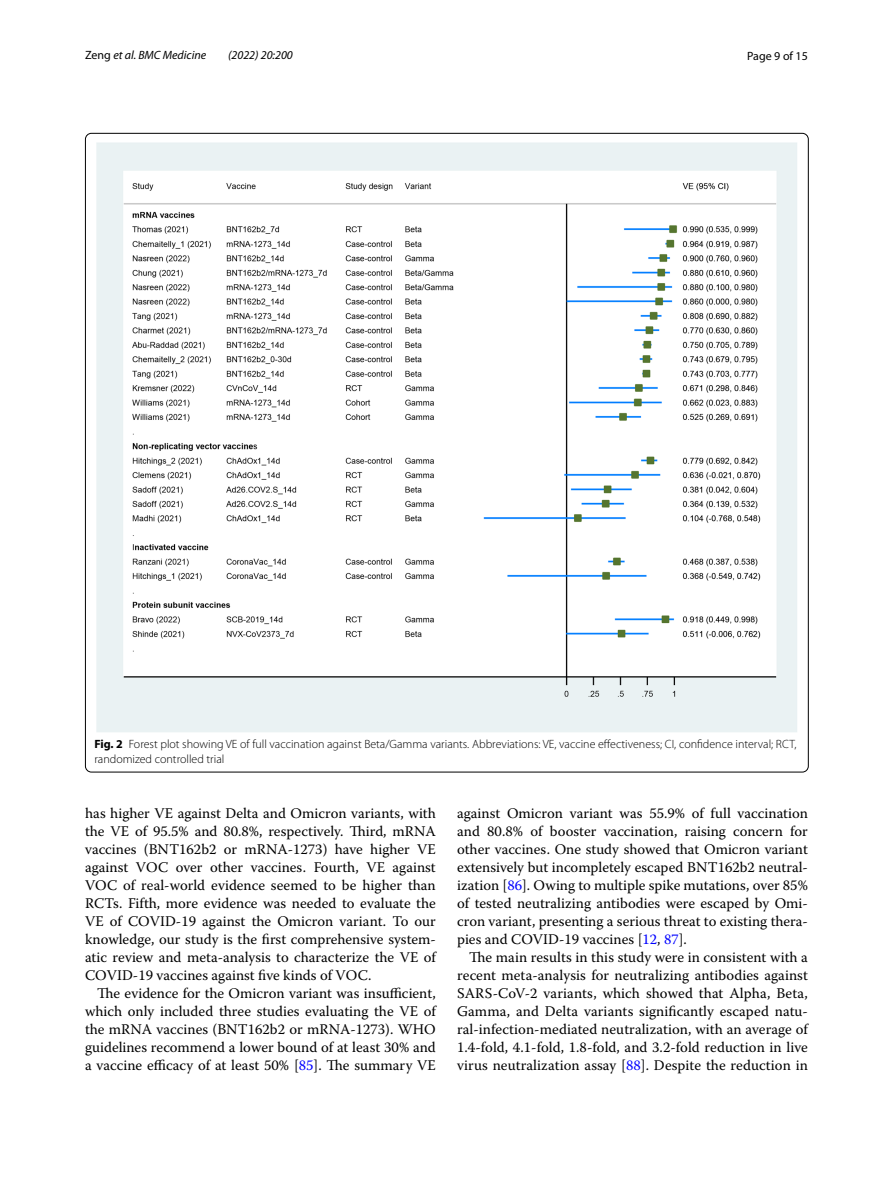
<style>
.page{position:relative;width:893px;height:1187px;background:#fff}
.page>*{position:absolute;margin:0;border:0;box-sizing:border-box;transform-origin:0 0}
.t1{font:14.7px/18px "Warnock Pro";color:#000;text-align:justify}
.t2{font:300 12px/15px "Myriad Pro";color:#000}
.t3{font:italic 12px "Myriad Pro";color:#000}
.t4{font:12px "Myriad Pro";color:#000}
.s1{font-style:normal}
.s2{font-weight:700}
.s3{color:#00f}
</style>
<div class="page">
<img style="left:97px;top:142px;width:700px;height:590px">
<p class="t3" style="left:85px;top:48px;width:123px"><span class="s1">Zeng</span> et al. BMC Medicine</p>
<p class="t3" style="left:228px;top:48px;width:66px">(2022) 20:200</p>
<p class="t4" style="left:747px;top:48px;width:62px">Page 9 of 15</p>
<p class="t2" style="left:94px;top:736px;width:704px"><span class="s2">Fig. 2</span> Forest plot showing VE of full vaccination against Beta/Gamma variants. Abbreviations: VE, vaccine effectiveness; CI, confidence interval; RCT, randomized controlled trial</p>
<p class="t1" style="left:85px;top:804px;width:352px">has higher VE against Delta and Omicron variants, with the VE of 95.5% and 80.8%, respectively. Third, mRNA vaccines (BNT162b2 or mRNA-1273) have higher VE against VOC over other vaccines. Fourth, VE against VOC of real-world evidence seemed to be higher than RCTs. Fifth, more evidence was needed to evaluate the VE of COVID-19 against the Omicron variant. To our knowledge, our study is the first comprehensive system&shy;atic review and meta-analysis to characterize the VE of COVID-19 vaccines against five kinds of VOC.</p>
<p class="t1" style="left:85px;top:984px;width:352px;text-indent:12px">The evidence for the Omicron variant was insufficient, which only included three studies evaluating the VE of the mRNA vaccines (BNT162b2 or mRNA-1273). WHO guidelines recommend a lower bound of at least 30% and a vaccine efficacy of at least 50% [<span class="s3">85</span>]. The summary VE</p>
<p class="t1" style="left:457px;top:804px;width:352px">against Omicron variant was 55.9% of full vaccination and 80.8% of booster vaccination, raising concern for other vaccines. One study showed that Omicron variant extensively but incompletely escaped BNT162b2 neutral&shy;ization [<span class="s3">86</span>]. Owing to multiple spike mutations, over 85% of tested neutralizing antibodies were escaped by Omi&shy;cron variant, presenting a serious threat to existing thera&shy;pies and COVID-19 vaccines [<span class="s3">12</span>, <span class="s3">87</span>].</p>
<p class="t1" style="left:457px;top:948px;width:352px;text-indent:12px">The main results in this study were in consistent with a recent meta-analysis for neutralizing antibodies against SARS-CoV-2 variants, which showed that Alpha, Beta, Gamma, and Delta variants significantly escaped natu&shy;ral-infection-mediated neutralization, with an average of 1.4-fold, 4.1-fold, 1.8-fold, and 3.2-fold reduction in live virus neutralization assay [<span class="s3">88</span>]. Despite the reduction in</p>
</div>
